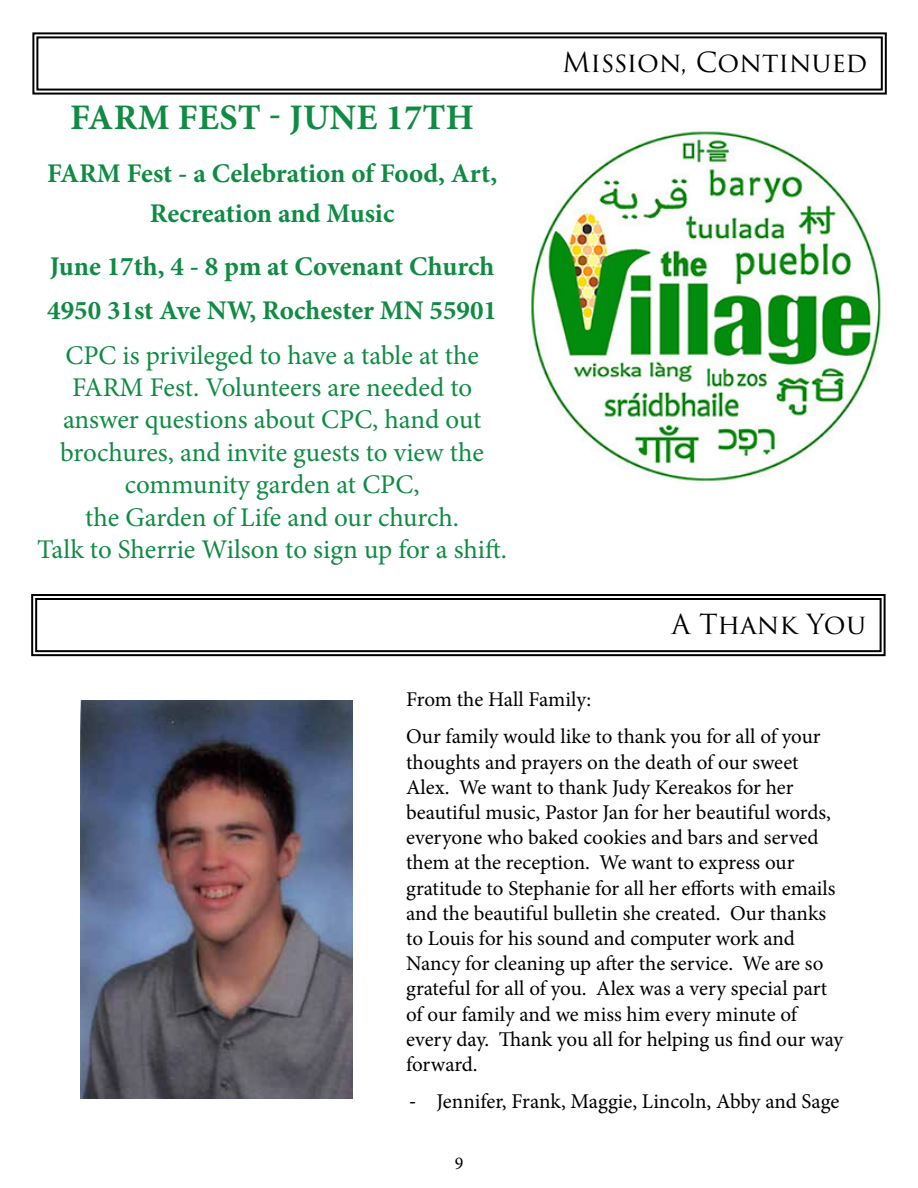
<style>
.page{position:relative;width:918px;height:1188px;background:#fff}
.page>*{position:absolute;margin:0;border:0;box-sizing:border-box;transform-origin:0 0}
.t1{font:700 36px "Minion Pro";letter-spacing:.01em;color:#0f8b44}
.t2{font:27px/32.4px "Minion Pro";letter-spacing:-.005em;color:#0f8b44;text-align:center}
.t3{font:700 27px/40.5px "Minion Pro";color:#0f8b44;text-align:center}
.t4{font:27px "Trajan Pro 3";color:#000}
.t5{font:21px/25.2px "Minion Pro";letter-spacing:-.005em;color:#000}
.t6{font:18px "Minion Pro";color:#000}
.s1{font-family:"Calibri"}
</style>
<div class="page">
<svg style="left:32px;top:32px;width:855px;height:63px"></svg>
<div style="left:36px;top:36px;width:847px;height:55px;border:2px solid #000"></div>
<img style="left:529px;top:131px;width:352px;height:351px">
<svg style="left:31px;top:594px;width:855px;height:63px"></svg>
<div style="left:35px;top:598px;width:847px;height:54px;border:2px solid #000"></div>
<img style="left:81px;top:701px;width:271px;height:398px">
<h1 class="t1" style="left:70px;top:93px;width:405px">FARM FEST - JUNE 17TH</h1>
<p class="t3" style="left:47px;top:153px;width:452px">FARM Fest - a Celebration of Food, Art,<br>Recreation and Music</p>
<p class="t3" style="left:47px;top:244px;width:451px;line-height:44.4px;text-align:left">June 17th, 4 - 8 pm at Covenant Church<br>4950 31st Ave NW, Rochester MN 55901</p>
<p class="t2" style="left:37px;top:339px;width:471px">CPC is privileged to have a table at the FARM Fest. Volunteers are needed to answer questions about CPC, hand out brochures, and invite guests to view the community garden at CPC,<br>the Garden of Life and our church.<br>Talk to Sherrie Wilson to sign up for a shift.</p>
<p class="t4" style="left:562px;top:44px;width:307px">Mission, Continued</p>
<p class="t4" style="left:671px;top:605px;width:196px">A Thank You</p>
<p class="t5" style="left:406px;top:681px;width:416px;line-height:37.2px">From the Hall Family:<br>Our family would like to thank you for all of your</p>
<p class="t5" style="left:406px;top:749px;width:439px">thoughts and prayers on the death of our sweet Alex. We want to thank Judy Kereakos for her beautiful music, Pastor Jan for her beautiful words, everyone who baked cookies and bars and served them at the reception. We want to express our gratitude to Stephanie for all her efforts with emails and the beautiful bulletin she created. Our thanks to Louis for his sound and computer work and Nancy for cleaning up after the service. We are so grateful for all of you. Alex was a very special part of our family and we miss him every minute of every day. Thank you all for helping us find our way forward.</p>
<p class="t5" style="left:409px;top:1089px;width:431px"><span class="s1">-</span> Jennifer, Frank, Maggie, Lincoln, Abby and Sage</p>
<p class="t6" style="left:455px;top:1151px;width:10px">9</p>
</div>
